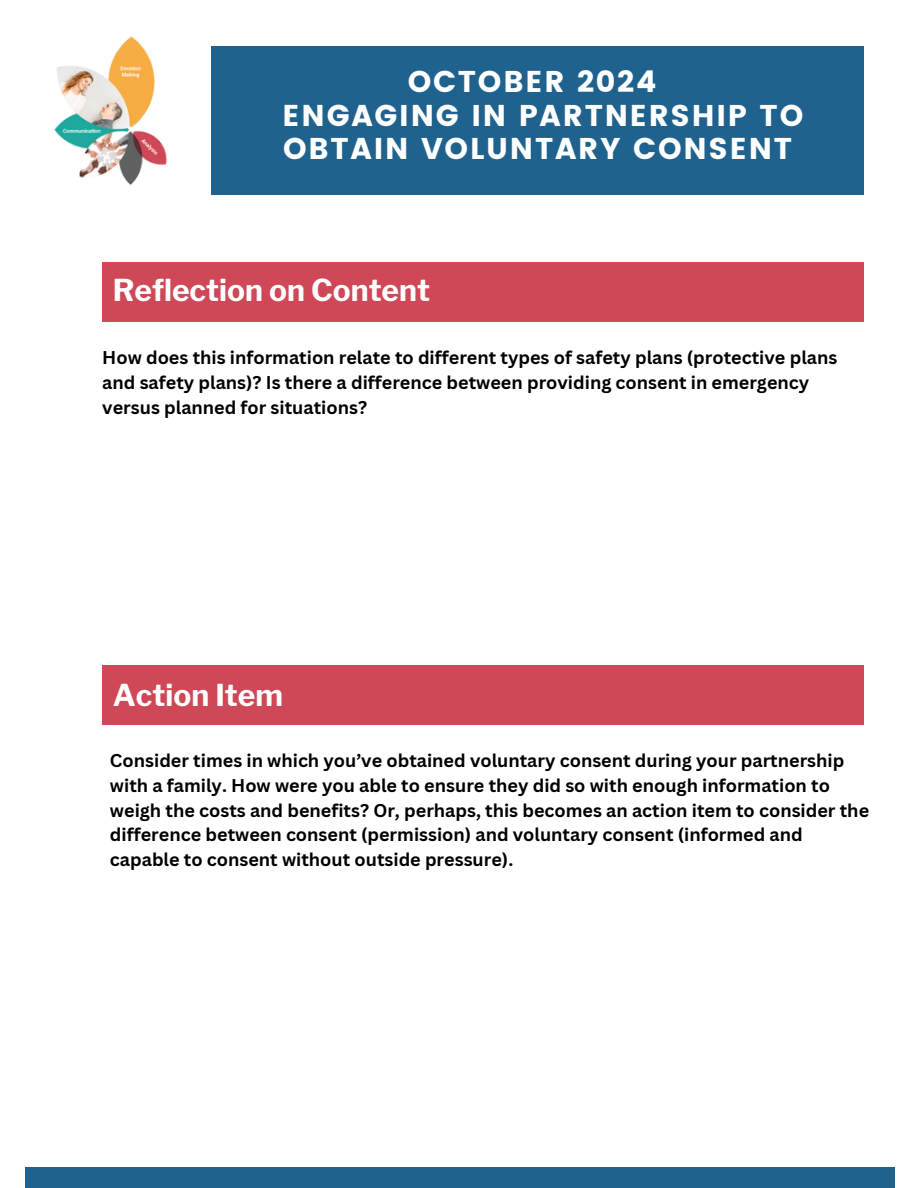
<style>
.page{position:relative;width:918px;height:1188px;background:#fff}
.page>*{position:absolute;margin:0;border:0;box-sizing:border-box;transform-origin:0 0}
.t1{font:30px/33.8px "Poppins";letter-spacing:.06em;color:#fff}
.t2{font:700 30px "Libre Franklin";color:#fff}
.t3{font:700 18px/24.8px "Canva Sans";color:#000}
</style>
<div class="page">
<div style="left:211px;top:47px;width:653px;height:148px;background:#1f628e"></div>
<div style="left:25px;top:1167px;width:869px;height:21px;background:#1f628e"></div>
<div style="left:102px;top:262px;width:762px;height:60px;background:#cf4857"></div>
<div style="left:102px;top:665px;width:762px;height:60px;background:#cf4857"></div>
<img style="left:54px;top:36px;width:113px;height:149px">
<p class="t1" style="left:408px;top:65px;width:250px">OCTOBER 2024</p>
<h1 class="t1" style="left:283px;top:98px;width:522px">ENGAGING IN PARTNERSHIP TO<br>OBTAIN VOLUNTARY CONSENT</h1>
<p class="t2" style="left:113px;top:272px;width:319px">Reflection on Content</p>
<p class="t3" style="left:102px;top:345px;width:737px">How does this information relate to different types of safety plans (protective plans and safety plans)? Is there a difference between providing consent in emergency versus planned for situations?</p>
<h2 class="t2" style="left:113px;top:677px;width:172px">Action Item</h2>
<h2 class="t3" style="left:110px;top:748px;width:761px">Consider times in which you’ve obtained voluntary consent during your partnership with a family. How were you able to ensure they did so with enough information to weigh the costs and benefits? Or, perhaps, this becomes an action item to consider the difference between consent (permission) and voluntary consent (informed and capable to consent without outside pressure).</h2>
</div>
